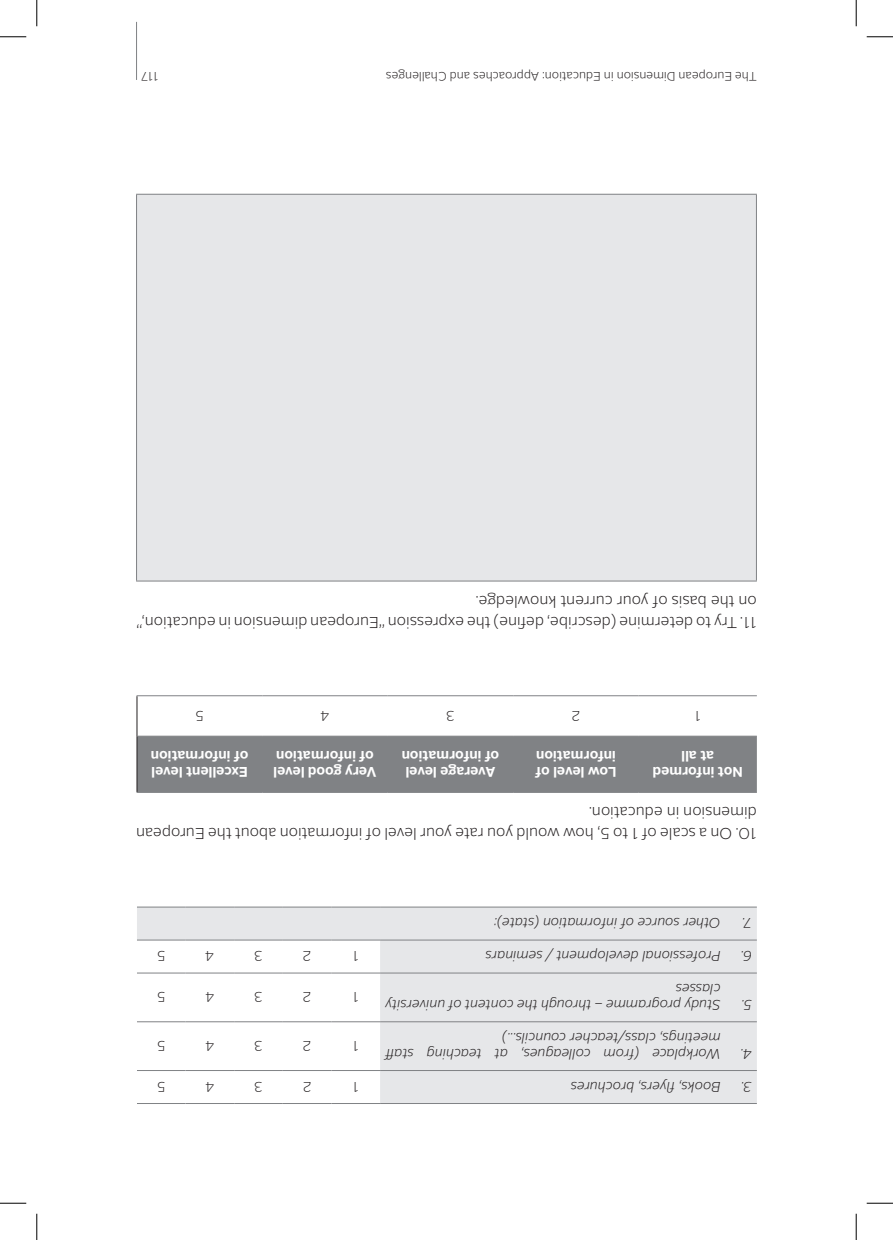
<style>
.page{position:relative;width:893px;height:1240px;background:#fff}
.page>*{position:absolute;margin:0;border:0;box-sizing:border-box;transform-origin:0 0}
.t1{font:300 15.75px/21px "Alright Sans";color:#231f20}
.t2{font:italic 300 14px "Alright Sans";color:#231f20}
.t3{font:700 14px/15.8px "Alright Sans";color:#fff}
.t4{font:300 14px "Alright Sans";color:#231f20}
.t5{font:300 12.25px "Alright Sans";color:#231f20}
</style>
<div class="page">
<hr style="left:136px;top:22px;width:1px;height:58px;background:#808285">
<svg style="left:137px;top:907px;width:619px;height:195px;fill:#e6e7e9"></svg>
<hr style="left:380px;top:1102px;width:376px;height:1px;background:#808285">
<hr style="left:331px;top:1102px;width:49px;height:1px;background:#808285">
<hr style="left:282px;top:1102px;width:49px;height:1px;background:#808285">
<hr style="left:234px;top:1102px;width:48px;height:1px;background:#808285">
<hr style="left:185px;top:1102px;width:49px;height:1px;background:#808285">
<hr style="left:137px;top:1102px;width:48px;height:1px;background:#808285">
<hr style="left:380px;top:1069px;width:376px;height:1px;background:#808285">
<hr style="left:331px;top:1069px;width:49px;height:1px;background:#808285">
<hr style="left:282px;top:1069px;width:49px;height:1px;background:#808285">
<hr style="left:234px;top:1069px;width:48px;height:1px;background:#808285">
<hr style="left:185px;top:1069px;width:49px;height:1px;background:#808285">
<hr style="left:137px;top:1069px;width:48px;height:1px;background:#808285">
<hr style="left:380px;top:1021px;width:376px;height:1px;background:#808285">
<hr style="left:331px;top:1021px;width:49px;height:1px;background:#808285">
<hr style="left:282px;top:1021px;width:49px;height:1px;background:#808285">
<hr style="left:234px;top:1021px;width:48px;height:1px;background:#808285">
<hr style="left:185px;top:1021px;width:49px;height:1px;background:#808285">
<hr style="left:137px;top:1021px;width:48px;height:1px;background:#808285">
<hr style="left:380px;top:972px;width:376px;height:1px;background:#808285">
<hr style="left:331px;top:972px;width:49px;height:1px;background:#808285">
<hr style="left:282px;top:972px;width:49px;height:1px;background:#808285">
<hr style="left:234px;top:972px;width:48px;height:1px;background:#808285">
<hr style="left:185px;top:972px;width:49px;height:1px;background:#808285">
<hr style="left:137px;top:972px;width:48px;height:1px;background:#808285">
<hr style="left:380px;top:939px;width:376px;height:1px;background:#808285">
<hr style="left:331px;top:939px;width:49px;height:1px;background:#808285">
<hr style="left:282px;top:939px;width:49px;height:1px;background:#808285">
<hr style="left:234px;top:939px;width:48px;height:1px;background:#808285">
<hr style="left:185px;top:939px;width:49px;height:1px;background:#808285">
<hr style="left:137px;top:939px;width:48px;height:1px;background:#808285">
<hr style="left:380px;top:906px;width:376px;height:1px;background:#808285">
<hr style="left:331px;top:906px;width:49px;height:1px;background:#808285">
<hr style="left:282px;top:906px;width:49px;height:1px;background:#808285">
<hr style="left:234px;top:906px;width:48px;height:1px;background:#808285">
<hr style="left:185px;top:906px;width:49px;height:1px;background:#808285">
<hr style="left:137px;top:906px;width:48px;height:1px;background:#808285">
<div style="left:137px;top:736px;width:619px;height:55px;background:#808285"></div>
<hr style="left:136px;top:736px;width:1px;height:55px;background:#231f20">
<hr style="left:136px;top:696px;width:1px;height:40px;background:#231f20">
<hr style="left:638px;top:791px;width:118px;height:1px;background:#808285">
<hr style="left:513px;top:791px;width:125px;height:1px;background:#808285">
<hr style="left:387px;top:791px;width:126px;height:1px;background:#808285">
<hr style="left:262px;top:791px;width:125px;height:1px;background:#808285">
<hr style="left:136px;top:791px;width:126px;height:1px;background:#808285">
<hr style="left:638px;top:735px;width:118px;height:1px;background:#808285">
<hr style="left:513px;top:735px;width:125px;height:1px;background:#808285">
<hr style="left:387px;top:735px;width:126px;height:1px;background:#808285">
<hr style="left:262px;top:735px;width:125px;height:1px;background:#808285">
<hr style="left:137px;top:735px;width:125px;height:1px;background:#808285">
<hr style="left:638px;top:695px;width:118px;height:1px;background:#808285">
<hr style="left:513px;top:695px;width:125px;height:1px;background:#808285">
<hr style="left:387px;top:695px;width:126px;height:1px;background:#808285">
<hr style="left:262px;top:695px;width:125px;height:1px;background:#808285">
<hr style="left:136px;top:695px;width:126px;height:1px;background:#808285">
<div style="left:136px;top:194px;width:620px;height:387px;background:#e6e7e9"></div>
<hr style="left:136px;top:580px;width:620px;height:1px;background:#808285">
<hr style="left:755px;top:195px;width:1px;height:385px;background:#808285">
<hr style="left:136px;top:195px;width:1px;height:385px;background:#808285">
<hr style="left:136px;top:194px;width:620px;height:1px;background:#808285">
<svg style="left:0;top:36px;width:26px;height:1px"></svg>
<svg style="left:866px;top:36px;width:26px;height:1px"></svg>
<svg style="left:0;top:1202px;width:26px;height:1px"></svg>
<svg style="left:866px;top:1202px;width:26px;height:1px"></svg>
<svg style="left:36px;top:0;width:1px;height:26px"></svg>
<svg style="left:36px;top:1213px;width:1px;height:26px"></svg>
<svg style="left:855px;top:0;width:1px;height:26px"></svg>
<svg style="left:855px;top:1213px;width:1px;height:26px"></svg>
<p class="t5" style="left:158px;top:84px;width:19px;rotate:-180deg">117</p>
<p class="t5" style="left:756px;top:84px;width:372px;rotate:-180deg">The European Dimension in Education: Approaches and Challenges</p>
<p class="t1" style="left:756px;top:632px;width:622px;rotate:-180deg">11. Try to determine (describe, define) the expression “European dimension in education,” on the basis of your current knowledge.</p>
<p class="t4" style="left:203px;top:725px;width:10px;rotate:-180deg">5</p>
<p class="t4" style="left:329px;top:725px;width:10px;rotate:-180deg">4</p>
<p class="t4" style="left:454px;top:725px;width:10px;rotate:-180deg">3</p>
<p class="t4" style="left:580px;top:725px;width:10px;rotate:-180deg">2</p>
<p class="t4" style="left:700px;top:725px;width:8px;rotate:-180deg">1</p>
<p class="t3" style="left:248px;top:779px;width:99px;rotate:-180deg">Excellent level of information</p>
<p class="t3" style="left:376px;top:779px;width:105px;rotate:-180deg">Very good level of information</p>
<p class="t3" style="left:499px;top:779px;width:99px;rotate:-180deg">Average level of information</p>
<p class="t3" style="left:616px;top:779px;width:82px;rotate:-180deg">Low level of information</p>
<p class="t3" style="left:742px;top:779px;width:92px;text-align:center;rotate:-180deg">Not informed at all</p>
<p class="t1" style="left:756px;top:843px;width:622px;rotate:-180deg">10. On a scale of 1 to 5, how would you rate your level of information about the European dimension in education.</p>
<p class="t2" style="left:720px;top:932px;width:228px;rotate:-180deg">Other source of information (state):</p>
<p class="t2" style="left:751px;top:932px;width:12px;rotate:-180deg">.7</p>
<p class="t4" style="left:165px;top:965px;width:10px;rotate:-180deg">5</p>
<p class="t4" style="left:214px;top:965px;width:10px;rotate:-180deg">4</p>
<p class="t4" style="left:263px;top:965px;width:10px;rotate:-180deg">3</p>
<p class="t4" style="left:311px;top:965px;width:10px;rotate:-180deg">2</p>
<p class="t4" style="left:358px;top:965px;width:8px;rotate:-180deg">1</p>
<p class="t2" style="left:720px;top:965px;width:236px;rotate:-180deg">Professional development / seminars</p>
<p class="t2" style="left:751px;top:965px;width:13px;rotate:-180deg">6.</p>
<p class="t4" style="left:165px;top:1006px;width:10px;rotate:-180deg">5</p>
<p class="t4" style="left:214px;top:1006px;width:10px;rotate:-180deg">4</p>
<p class="t4" style="left:263px;top:1006px;width:10px;rotate:-180deg">3</p>
<p class="t4" style="left:311px;top:1006px;width:10px;rotate:-180deg">2</p>
<p class="t4" style="left:358px;top:1006px;width:8px;rotate:-180deg">1</p>
<p class="t4" style="left:165px;top:1055px;width:10px;rotate:-180deg">5</p>
<p class="t4" style="left:214px;top:1055px;width:10px;rotate:-180deg">4</p>
<p class="t4" style="left:263px;top:1055px;width:10px;rotate:-180deg">3</p>
<p class="t4" style="left:311px;top:1055px;width:10px;rotate:-180deg">2</p>
<p class="t4" style="left:358px;top:1055px;width:8px;rotate:-180deg">1</p>
<p class="t2" style="left:720px;top:998px;width:46px;rotate:-180deg">classes</p>
<p class="t2" style="left:720px;top:1014px;width:336px;rotate:-180deg">Study programme – through the content of university</p>
<p class="t2" style="left:751px;top:1014px;width:12px;rotate:-180deg">.5</p>
<p class="t2" style="left:720px;top:1047px;width:220px;rotate:-180deg">meetings, class/teacher councils...)</p>
<p class="t2" style="left:720px;top:1062px;width:338px;rotate:-180deg">Workplace (from colleagues, at teaching staff</p>
<p class="t2" style="left:751px;top:1062px;width:13px;rotate:-180deg">4.</p>
<p class="t4" style="left:165px;top:1095px;width:10px;rotate:-180deg">5</p>
<p class="t4" style="left:214px;top:1095px;width:10px;rotate:-180deg">4</p>
<p class="t4" style="left:263px;top:1095px;width:10px;rotate:-180deg">3</p>
<p class="t4" style="left:311px;top:1095px;width:10px;rotate:-180deg">2</p>
<p class="t4" style="left:358px;top:1095px;width:8px;rotate:-180deg">1</p>
<p class="t2" style="left:720px;top:1095px;width:151px;rotate:-180deg">Books, flyers, brochures</p>
<p class="t2" style="left:751px;top:1095px;width:13px;rotate:-180deg">3.</p>
</div>
